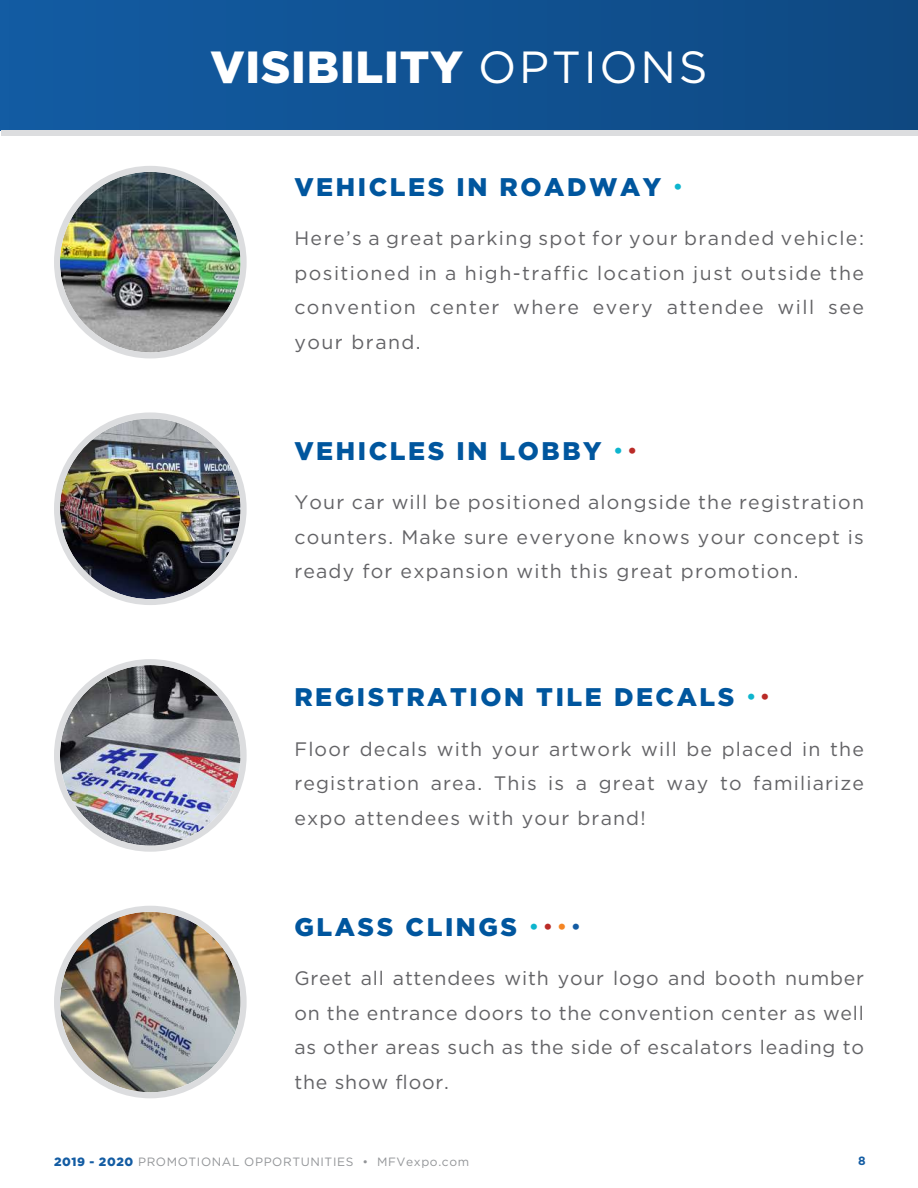
<style>
.page{position:relative;width:918px;height:1188px;background:#fff}
.page>*{position:absolute;margin:0;border:0;box-sizing:border-box;transform-origin:0 0}
.t1{font:900 45px "Gotham HTF";letter-spacing:.02em;color:#fff}
.t2{font:900 25.5px "Gotham HTF";letter-spacing:.1em;color:#00569e}
.t3{font:19.5px/34.5px "Gotham HTF";letter-spacing:.06em;color:#636366;text-align:justify}
.t4{font:12px "Gotham HTF";letter-spacing:.05em;color:#939598}
.t5{font:700 12px "Gotham HTF";color:#135ca3}
.s1{font-weight:400}
.s2{font-size:18px;color:#0db5ce}
.s3{font-size:18px;color:#ba2b27}
.s4{font-size:18px;color:#f58523}
.s5{font-size:18px;color:#135ca3}
.s6{font-weight:900;color:#135ca3}
</style>
<div class="page">
<div style="left:1px;top:0;width:917px;height:131px;background:linear-gradient(to right,#125ba3,#0f4982)"></div>
<div style="left:1px;top:131px;width:916px;height:5px;background:#dcdddf"></div>
<img style="left:60px;top:172px;width:181px;height:180px;border-radius:90px">
<div style="left:54px;top:166px;width:193px;height:192px;border:6px solid #dcdddf;border-radius:50%"></div>
<img style="left:60px;top:418px;width:181px;height:181px;border-radius:90px">
<div style="left:54px;top:412px;width:193px;height:193px;border:6px solid #dcdddf;border-radius:50%"></div>
<img style="left:60px;top:665px;width:181px;height:181px;border-radius:90px">
<div style="left:54px;top:659px;width:193px;height:193px;border:6px solid #dcdddf;border-radius:50%"></div>
<img style="left:60px;top:912px;width:181px;height:180px;border-radius:90px">
<div style="left:54px;top:906px;width:193px;height:192px;border:6px solid #dcdddf;border-radius:50%"></div>
<h1 class="t1" style="left:210px;top:41px;width:499px">VISIBILITY <span class="s1">OPTIONS</span></h1>
<h2 class="t2" style="left:294px;top:172px;width:390px">VEHICLES IN ROADWAY <span class="s2">•</span></h2>
<p class="t3" style="left:294px;top:221px;width:571px">Here’s a great parking spot for your branded vehicle: positioned in a high-traffic location just outside the convention center where every attendee will see your brand.</p>
<h2 class="t2" style="left:294px;top:436px;width:344px">VEHICLES IN LOBBY <span class="s2">•</span> <span class="s3">•</span></h2>
<p class="t3" style="left:294px;top:485px;width:571px">Your car will be positioned alongside the registration counters. Make sure everyone knows your concept is ready for expansion with this great promotion.</p>
<h2 class="t2" style="left:294px;top:683px;width:477px">REGISTRATION TILE DECALS <span class="s2">•</span> <span class="s3">•</span></h2>
<p class="t3" style="left:294px;top:731px;width:571px">Floor decals with your artwork will be placed in the registration area. This is a great way to familiarize expo attendees with your brand!</p>
<h2 class="t2" style="left:294px;top:912px;width:287px">GLASS CLINGS <span class="s2">•</span> <span class="s3">•</span> <span class="s4">•</span> <span class="s5">•</span></h2>
<p class="t3" style="left:294px;top:961px;width:571px">Greet all attendees with your logo and booth number on the entrance doors to the convention center as well as other areas such as the side of escalators leading to the show floor.</p>
<p class="t4" style="left:54px;top:1155px;width:417px"><span class="s6">2019 - 2020</span> PROMOTIONAL OPPORTUNITIES • MFVexpo.com</p>
<p class="t5" style="left:858px;top:1154px;width:9px">8</p>
</div>
